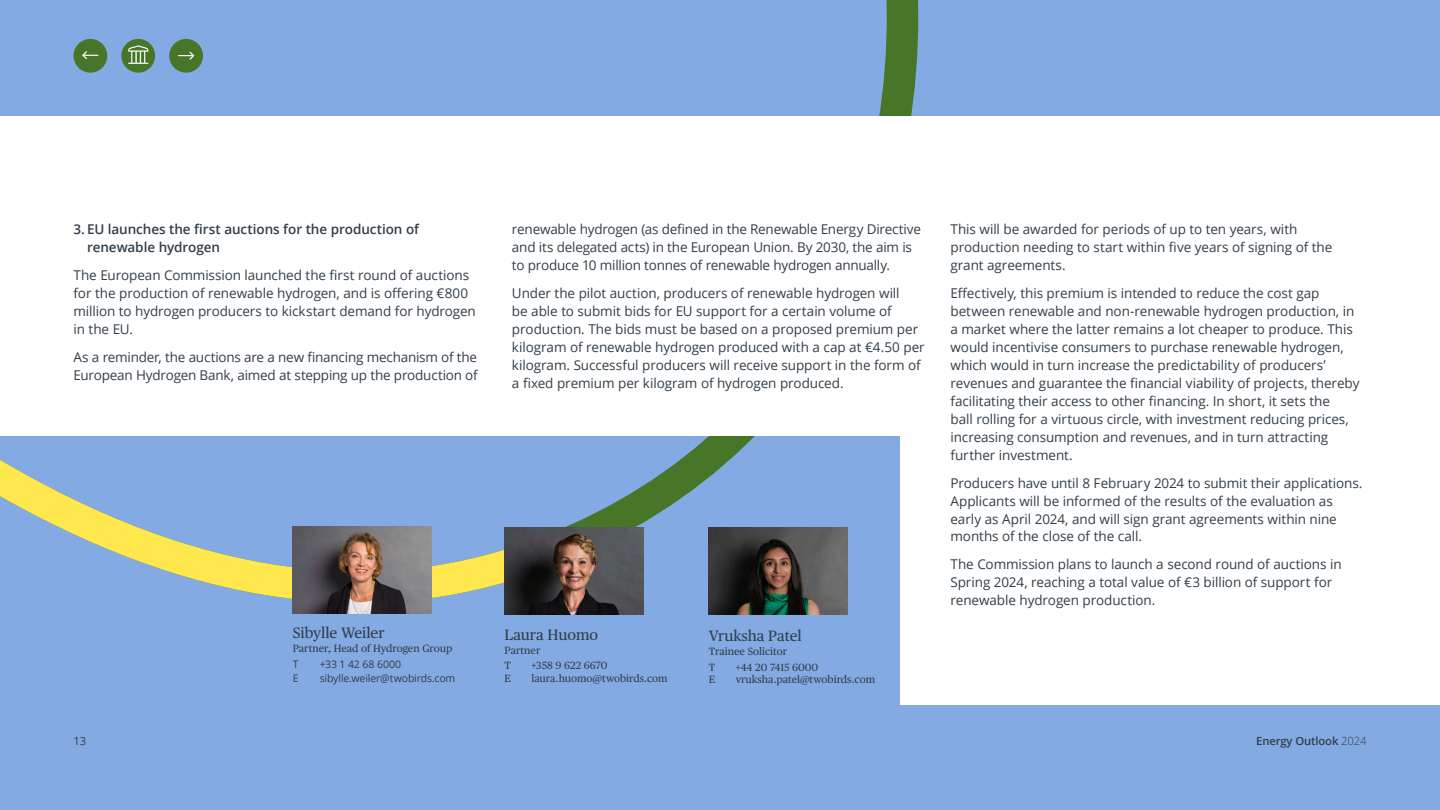
<style>
.page{position:relative;width:1440px;height:810px;background:#84aae4}
.page>*{position:absolute;margin:0;border:0;box-sizing:border-box;transform-origin:0 0}
.t1{font:15px "Publico Text";color:#323e48}
.t2{font:13.5px/18px "Open Sans";letter-spacing:-.005em;color:#323e48}
.t3{font:600 13.5px/18px "Open Sans";letter-spacing:-.005em;color:#323e48}
.t4{font:600 11.25px "Open Sans";letter-spacing:-.01em;color:#323e48}
.t5{font:11.25px "Open Sans";color:#323e48}
.t6{font:10.5px/15.6px "Publico Text";color:#323e48}
.t7{font:10.5px "Open Sans";letter-spacing:-.015em;color:#323e48}
.s1{font-weight:300}
</style>
<div class="page">
<svg style="left:561px;top:0;width:358px;height:615px"></svg>
<svg style="left:0;top:38px;width:561px;height:577px"></svg>
<div style="left:0;top:116px;width:1440px;height:320px;background:#fff"></div>
<div style="left:900px;top:116px;width:540px;height:588px;background:#fff"></div>
<img style="left:505px;top:528px;width:138px;height:86px">
<img style="left:293px;top:527px;width:138px;height:86px">
<img style="left:709px;top:528px;width:139px;height:86px">
<div style="left:121px;top:39px;width:34px;height:34px;background:#477628;border-radius:50%"></div>
<svg style="left:128px;top:45px;width:21px;height:19px"></svg>
<div style="left:74px;top:39px;width:33px;height:34px;background:#477628;border-radius:50%"></div>
<svg style="left:82px;top:51px;width:16px;height:8px"></svg>
<div style="left:169px;top:39px;width:34px;height:34px;background:#477628;border-radius:50%"></div>
<svg style="left:178px;top:52px;width:16px;height:8px"></svg>
<p class="t3" style="left:87px;top:220px;width:334px;text-indent:-14px">3. EU launches the first auctions for the production of renewable hydrogen</p>
<p class="t2" style="left:74px;top:266px;width:404px">The European Commission launched the first round of auctions for the production of renewable hydrogen, and is offering €800 million to hydrogen producers to kickstart demand for hydrogen in the EU.</p>
<p class="t2" style="left:74px;top:347px;width:406px">As a reminder, the auctions are a new financing mechanism of the<br>European Hydrogen Bank, aimed at stepping up the production of</p>
<p class="t1" style="left:293px;top:621px;width:94px">Sibylle Weiler</p>
<p class="t6" style="left:293px;top:640px;width:161px">Partner, Head of Hydrogen Group</p>
<p class="t7" style="left:293px;top:657px;width:7px">T</p>
<p class="t7" style="left:320px;top:657px;width:83px">+33 1 42 68 6000</p>
<p class="t7" style="left:293px;top:671px;width:7px">E</p>
<p class="t7" style="left:320px;top:671px;width:137px">sibylle.weiler@twobirds.com</p>
<p class="t2" style="left:512px;top:220px;width:411px">renewable hydrogen (as defined in the Renewable Energy Directive and its delegated acts) in the European Union. By 2030, the aim is to produce 10 million tonnes of renewable hydrogen annually.</p>
<p class="t2" style="left:512px;top:284px;width:414px">Under the pilot auction, producers of renewable hydrogen will<br>be able to submit bids for EU support for a certain volume of production. The bids must be based on a proposed premium per kilogram of renewable hydrogen produced with a cap at €4.50 per kilogram. Successful producers will receive support in the form of a fixed premium per kilogram of hydrogen produced.</p>
<p class="t1" style="left:505px;top:623px;width:95px">Laura Huomo</p>
<p class="t6" style="left:505px;top:642px;width:37px">Partner<br>T</p>
<p class="t6" style="left:532px;top:657px;width:78px">+358 9 622 6670</p>
<p class="t1" style="left:709px;top:624px;width:94px">Vruksha Patel</p>
<p class="t6" style="left:709px;top:643px;width:80px">Trainee Solicitor<br>T</p>
<p class="t6" style="left:736px;top:658px;width:84px">+44 20 7415 6000</p>
<p class="t6" style="left:505px;top:670px;width:8px">E</p>
<p class="t6" style="left:532px;top:670px;width:138px">laura.huomo@twobirds.com</p>
<p class="t6" style="left:709px;top:671px;width:8px">E</p>
<p class="t6" style="left:736px;top:671px;width:141px">vruksha.patel@twobirds.com</p>
<p class="t2" style="left:950px;top:220px;width:383px">This will be awarded for periods of up to ten years, with production needing to start within five years of signing of the grant agreements.</p>
<p class="t2" style="left:950px;top:284px;width:411px">Effectively, this premium is intended to reduce the cost gap between renewable and non-renewable hydrogen production, in a market where the latter remains a lot cheaper to produce. This would incentivise consumers to purchase renewable hydrogen, which would in turn increase the predictability of producers’ revenues and guarantee the financial viability of projects, thereby facilitating their access to other financing. In short, it sets the<br>ball rolling for a virtuous circle, with investment reducing prices, increasing consumption and revenues, and in turn attracting further investment.</p>
<p class="t2" style="left:950px;top:473px;width:414px">Producers have until 8 February 2024 to submit their applications.<br>Applicants will be informed of the results of the evaluation as early as April 2024, and will sign grant agreements within nine months of the close of the call.</p>
<p class="t2" style="left:950px;top:555px;width:393px">The Commission plans to launch a second round of auctions in<br>Spring 2024, reaching a total value of €3 billion of support for renewable hydrogen production.</p>
<p class="t5" style="left:73px;top:733px;width:14px">13</p>
<p class="t4" style="left:1256px;top:733px;width:112px">Energy Outlook <span class="s1">2024</span></p>
</div>
